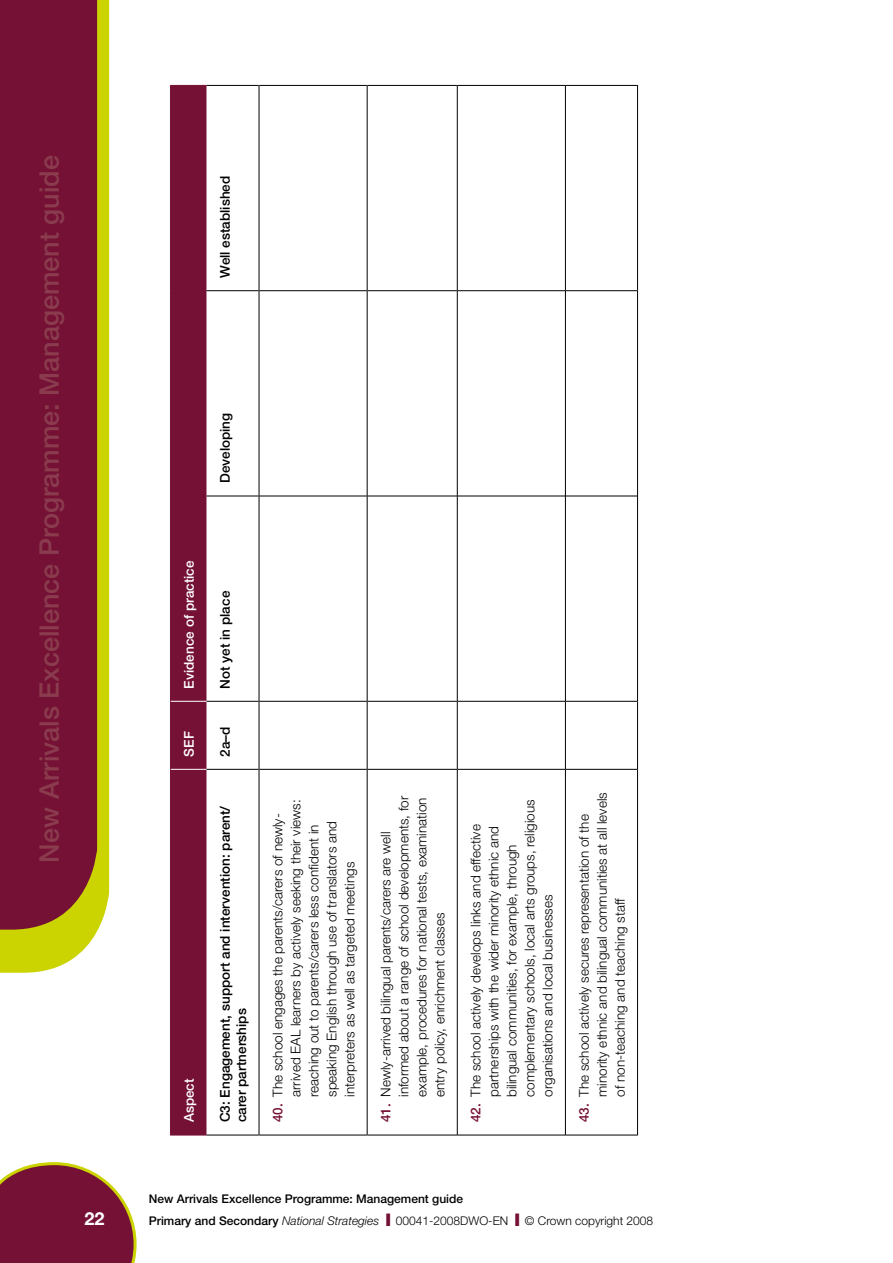
<style>
.page{position:relative;width:893px;height:1263px;background:#fff}
.page>*{position:absolute;margin:0;border:0;box-sizing:border-box;transform-origin:0 0}
.t1{font:500 27px "Helvetica Neue LT";color:#8a3b4e}
.t2{font:700 18px "Helvetica Neue LT";color:#fff}
.t3{font:300 13.5px/18px "Helvetica Neue LT";color:#000}
.t4{font:500 13.5px/16.5px "Helvetica Neue LT";color:#000}
.t5{font:500 13.5px "Helvetica Neue LT";color:#fff}
.t6{font:500 13.5px "Helvetica Neue LT";color:#751135}
.t7{font:300 12px "Helvetica Neue LT";color:#000}
.t8{font:500 12px "Helvetica Neue LT";color:#000}
.s1{font-weight:500}
.s2{font-style:italic}
.s3{color:#751135}
</style>
<div class="page">
<svg style="left:0;top:1162px;width:137px;height:101px;background:#8b394d"></svg>
<svg style="left:0;top:0;width:109px;height:973px;background:#ced418"></svg>
<div style="left:0;top:0;width:97px;height:930px;background:#751135"></div>
<div style="left:171px;top:86px;width:35px;height:1049px;background:#751135"></div>
<hr style="left:206px;top:769px;width:53px;height:1px;background:#000">
<hr style="left:206px;top:701px;width:53px;height:1px;background:#000">
<hr style="left:206px;top:496px;width:53px;height:1px;background:#000">
<hr style="left:206px;top:290px;width:53px;height:1px;background:#000">
<hr style="left:259px;top:769px;width:1px;height:366px;background:#000">
<hr style="left:259px;top:701px;width:1px;height:68px;background:#000">
<hr style="left:259px;top:769px;width:108px;height:1px;background:#000">
<hr style="left:259px;top:496px;width:1px;height:205px;background:#000">
<hr style="left:259px;top:701px;width:108px;height:1px;background:#000">
<hr style="left:259px;top:291px;width:1px;height:205px;background:#000">
<hr style="left:259px;top:496px;width:108px;height:1px;background:#000">
<hr style="left:259px;top:85px;width:1px;height:206px;background:#000">
<hr style="left:259px;top:290px;width:108px;height:1px;background:#000">
<hr style="left:367px;top:769px;width:1px;height:366px;background:#000">
<hr style="left:367px;top:701px;width:1px;height:68px;background:#000">
<hr style="left:368px;top:769px;width:89px;height:1px;background:#000">
<hr style="left:367px;top:496px;width:1px;height:205px;background:#000">
<hr style="left:368px;top:701px;width:89px;height:1px;background:#000">
<hr style="left:367px;top:291px;width:1px;height:205px;background:#000">
<hr style="left:368px;top:496px;width:89px;height:1px;background:#000">
<hr style="left:367px;top:85px;width:1px;height:206px;background:#000">
<hr style="left:368px;top:290px;width:89px;height:1px;background:#000">
<hr style="left:457px;top:769px;width:1px;height:366px;background:#000">
<hr style="left:457px;top:701px;width:1px;height:68px;background:#000">
<hr style="left:458px;top:769px;width:107px;height:1px;background:#000">
<hr style="left:457px;top:496px;width:1px;height:205px;background:#000">
<hr style="left:458px;top:701px;width:107px;height:1px;background:#000">
<hr style="left:457px;top:291px;width:1px;height:205px;background:#000">
<hr style="left:458px;top:496px;width:107px;height:1px;background:#000">
<hr style="left:457px;top:85px;width:1px;height:206px;background:#000">
<hr style="left:458px;top:290px;width:107px;height:1px;background:#000">
<hr style="left:565px;top:769px;width:1px;height:366px;background:#000">
<hr style="left:565px;top:701px;width:1px;height:68px;background:#000">
<hr style="left:566px;top:769px;width:71px;height:1px;background:#000">
<hr style="left:565px;top:496px;width:1px;height:205px;background:#000">
<hr style="left:566px;top:701px;width:71px;height:1px;background:#000">
<hr style="left:565px;top:291px;width:1px;height:205px;background:#000">
<hr style="left:566px;top:496px;width:71px;height:1px;background:#000">
<hr style="left:565px;top:85px;width:1px;height:206px;background:#000">
<hr style="left:566px;top:290px;width:71px;height:1px;background:#000">
<hr style="left:637px;top:769px;width:1px;height:366px;background:#000">
<hr style="left:637px;top:701px;width:1px;height:68px;background:#000">
<hr style="left:637px;top:496px;width:1px;height:205px;background:#000">
<hr style="left:637px;top:291px;width:1px;height:205px;background:#000">
<hr style="left:637px;top:85px;width:1px;height:206px;background:#000">
<hr style="left:206px;top:1135px;width:53px;height:1px;background:#000">
<hr style="left:206px;top:85px;width:53px;height:1px;background:#000">
<hr style="left:259px;top:1135px;width:108px;height:1px;background:#000">
<hr style="left:259px;top:85px;width:108px;height:1px;background:#000">
<hr style="left:368px;top:1135px;width:89px;height:1px;background:#000">
<hr style="left:368px;top:85px;width:89px;height:1px;background:#000">
<hr style="left:458px;top:1135px;width:107px;height:1px;background:#000">
<hr style="left:458px;top:85px;width:107px;height:1px;background:#000">
<hr style="left:566px;top:1135px;width:71px;height:1px;background:#000">
<hr style="left:566px;top:85px;width:71px;height:1px;background:#000">
<hr style="left:170px;top:769px;width:1px;height:366px;background:#751135">
<hr style="left:171px;top:1135px;width:35px;height:1px;background:#751135">
<hr style="left:170px;top:701px;width:1px;height:68px;background:#751135">
<hr style="left:170px;top:496px;width:1px;height:205px;background:#751135">
<hr style="left:170px;top:291px;width:1px;height:205px;background:#751135">
<hr style="left:170px;top:85px;width:1px;height:206px;background:#751135">
<hr style="left:171px;top:85px;width:35px;height:1px;background:#751135">
<hr style="left:171px;top:769px;width:35px;height:1px;background:#fff">
<hr style="left:171px;top:701px;width:35px;height:1px;background:#fff">
<h1 class="t1" style="left:33px;top:862px;width:709px;rotate:-90deg">New Arrivals Excellence Programme: Management guide</h1>
<p class="t4" style="left:217px;top:278px;width:104px;rotate:-90deg">Well established</p>
<p class="t4" style="left:217px;top:483px;width:72px;rotate:-90deg">Developing</p>
<p class="t5" style="left:181px;top:688px;width:129px;rotate:-90deg">Evidence of practice</p>
<p class="t5" style="left:181px;top:756px;width:27px;rotate:-90deg">SEF</p>
<p class="t5" style="left:181px;top:1122px;width:45px;rotate:-90deg">Aspect</p>
<p class="t4" style="left:217px;top:688px;width:99px;rotate:-90deg">Not yet in place</p>
<p class="t4" style="left:217px;top:756px;width:32px;rotate:-90deg">2a–d</p>
<p class="t4" style="left:217px;top:1122px;width:318px;rotate:-90deg">C3: Engagement, support and intervention: parent/ carer partnerships</p>
<p class="t3" style="left:286px;top:1097px;width:299px;rotate:-90deg">arrived EAL learners by actively seeking their views: reaching out to parents/carers less confident in speaking English through use of translators and interpreters as well as targeted meetings</p>
<p class="t3" style="left:268px;top:1097px;width:285px;rotate:-90deg">The school engages the parents/carers of newly-</p>
<p class="t6" style="left:270px;top:1122px;width:20px;rotate:-90deg">40.</p>
<p class="t3" style="left:394px;top:1097px;width:302px;rotate:-90deg">informed about a range of school developments, for example, procedures for national tests, examination entry policy, enrichment classes</p>
<p class="t3" style="left:376px;top:1097px;width:266px;rotate:-90deg">Newly-arrived bilingual parents/carers are well</p>
<p class="t6" style="left:378px;top:1122px;width:20px;rotate:-90deg">41.</p>
<p class="t3" style="left:485px;top:1097px;width:299px;rotate:-90deg">partnerships with the wider minority ethnic and bilingual communities, for example, through complementary schools, local arts groups, religious organisations and local businesses</p>
<p class="t3" style="left:467px;top:1097px;width:274px;rotate:-90deg">The school actively develops links and effective</p>
<p class="t6" style="left:468px;top:1122px;width:20px;rotate:-90deg">42.</p>
<p class="t3" style="left:593px;top:1097px;width:306px;rotate:-90deg">minority ethnic and bilingual communities at all levels of non-teaching and teaching staff</p>
<p class="t3" style="left:575px;top:1097px;width:284px;rotate:-90deg">The school actively secures representation of the</p>
<p class="t6" style="left:576px;top:1122px;width:20px;rotate:-90deg">43.</p>
<p class="t8" style="left:149px;top:1192px;width:316px">New Arrivals Excellence Programme: Management guide</p>
<h2 class="t2" style="left:85px;top:1207px;width:22px">22</h2>
<p class="t7" style="left:149px;top:1213px;width:506px"><span class="s1">Primary and Secondary</span> <span class="s2">National Strategies</span> <span class="s3">❙</span> 00041-2008DWO-EN <span class="s3">❙</span> © Crown copyright 2008</p>
</div>
